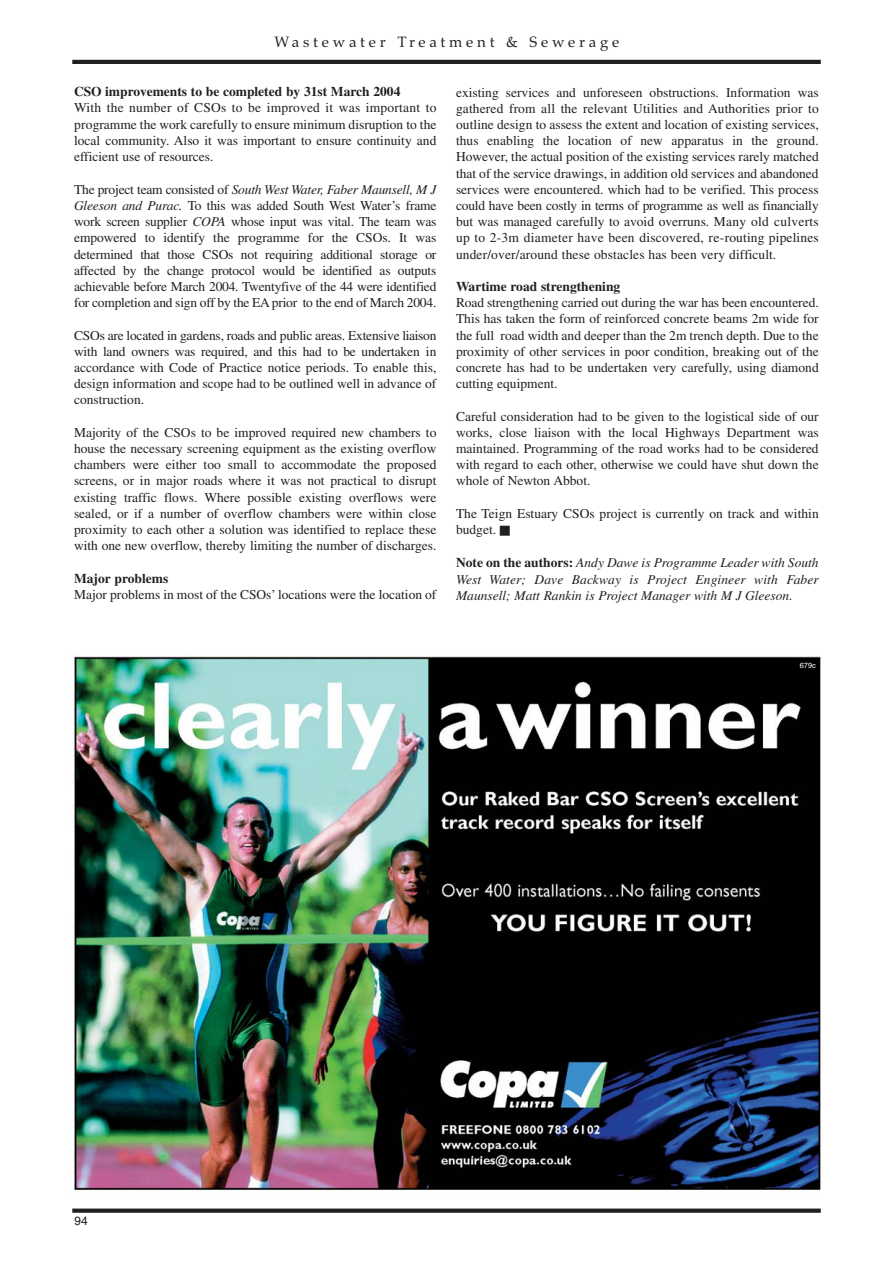
<style>
.page{position:relative;width:893px;height:1263px;background:#fff}
.page>*{position:absolute;margin:0;border:0;box-sizing:border-box;transform-origin:0 0}
.t1{font:15px "Palatino";letter-spacing:.25em;color:#231f20}
.t2{font:13.5px/16.2px "Times";color:#231f20;text-align:justify}
.t3{font:italic 13.5px/16.4px "Times";color:#231f20;text-align:justify}
.t4{font:700 13.5px "Times";color:#231f20}
.t5{font:12px "Helvetica";color:#231f20}
.t6{font:7.5px "Helvetica";color:#fff}
.s1{font-style:italic}
.s2{font-weight:700;font-style:normal}
</style>
<div class="page">
<hr style="left:72px;top:60px;width:749px;height:4px;background:#231f20">
<svg style="left:72px;top:1209px;width:749px;height:4px;background:#2f2b2c"></svg>
<img style="left:73px;top:656px;width:748px;height:535px">
<p class="t1" style="left:274px;top:36px;width:346px">Wastewater Treatment &amp; Sewerage</p>
<p class="t4" style="left:74px;top:87px;width:328px">CSO improvements to be completed by 31st March 2004</p>
<p class="t2" style="left:74px;top:101px;width:364px">With the number of CSOs to be improved it was important to programme the work carefully to ensure minimum disruption to the local community. Also it was important to ensure continuity and efficient use of resources.</p>
<p class="t2" style="left:74px;top:182px;width:364px">The project team consisted of <span class="s1">South West Water, Faber Maunsell, M J Gleeson and Purac.</span> To this was added South West Water’s frame work screen supplier <span class="s1">COPA</span> whose input was vital. The team was empowered to identify the programme for the CSOs. It was determined that those CSOs not requiring additional storage or affected by the change protocol would be identified as outputs achievable before March 2004. Twentyfive of the 44 were identified for completion and sign off by the EA prior to the end of March 2004.</p>
<p class="t2" style="left:74px;top:328px;width:364px">CSOs are located in gardens, roads and public areas. Extensive liaison with land owners was required, and this had to be undertaken in accordance with Code of Practice notice periods. To enable this, design information and scope had to be outlined well in advance of construction.</p>
<p class="t2" style="left:74px;top:426px;width:364px">Majority of the CSOs to be improved required new chambers to house the necessary screening equipment as the existing overflow chambers were either too small to accommodate the proposed screens, or in major roads where it was not practical to disrupt existing traffic flows. Where possible existing overflows were sealed, or if a number of overflow chambers were within close proximity to each other a solution was identified to replace these with one new overflow, thereby limiting the number of discharges.</p>
<p class="t4" style="left:74px;top:573px;width:96px">Major problems</p>
<p class="t2" style="left:74px;top:588px;width:364px">Major problems in most of the CSOs’ locations were the location of</p>
<p class="t2" style="left:456px;top:85px;width:364px">existing services and unforeseen obstructions. Information was gathered from all the relevant Utilities and Authorities prior to outline design to assess the extent and location of existing services, thus enabling the location of new apparatus in the ground.<br>However, the actual position of the existing services rarely matched that of the service drawings, in addition old services and abandoned services were encountered. which had to be verified. This process could have been costly in terms of programme as well as financially but was managed carefully to avoid overruns. Many old culverts up to 2-3m diameter have been discovered, re-routing pipelines under/over/around these obstacles has been very difficult.</p>
<p class="t4" style="left:456px;top:282px;width:166px">Wartime road strengthening</p>
<p class="t2" style="left:456px;top:296px;width:364px">Road strengthening carried out during the war has been encountered.<br>This has taken the form of reinforced concrete beams 2m wide for the full road width and deeper than the 2m trench depth. Due to the proximity of other services in poor condition, breaking out of the concrete has had to be undertaken very carefully, using diamond cutting equipment.</p>
<p class="t2" style="left:456px;top:409px;width:364px">Careful consideration had to be given to the logistical side of our works, close liaison with the local Highways Department was maintained. Programming of the road works had to be considered with regard to each other, otherwise we could have shut down the whole of Newton Abbot.</p>
<p class="t2" style="left:456px;top:507px;width:364px">The Teign Estuary CSOs project is currently on track and within budget. ■</p>
<p class="t3" style="left:456px;top:556px;width:364px"><span class="s2">Note on the authors:</span> Andy Dawe is Programme Leader with South West Water; Dave Backway is Project Engineer with Faber Maunsell; Matt Rankin is Project Manager with M J Gleeson.</p>
<p class="t5" style="left:74px;top:1217px;width:15px">94</p>
<p class="t6" style="left:800px;top:663px;width:18px">679c</p>
</div>
